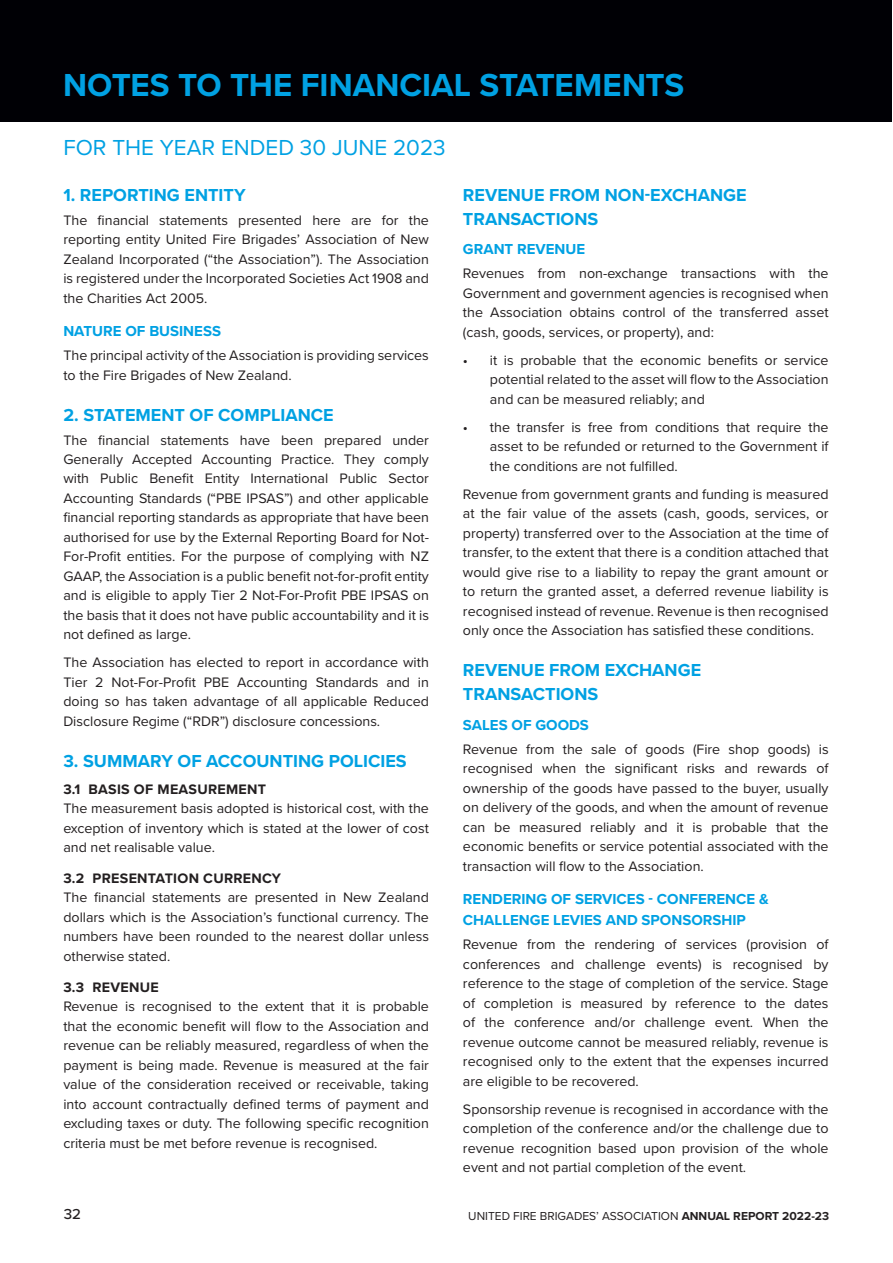
<style>
.page{position:relative;width:893px;height:1263px;background:#fff}
.page>*{position:absolute;margin:0;border:0;box-sizing:border-box;transform-origin:0 0}
.t1{font:700 33px "Proxima Nova";color:#00a1e3}
.t2{font:22.5px "Proxima Nova";color:#00a1e3}
.t3{font:700 18px/24px "Proxima Nova";color:#00a1e3}
.t4{font:700 15px/21px "Proxima Nova";color:#00a1e3}
.t5{font:500 15px "Proxima Nova";color:#231f20}
.t6{font:14.25px/19.5px "Proxima Nova";color:#231f20;text-align:justify}
.t7{font:700 14.25px "Proxima Nova";letter-spacing:.02em;color:#231f20}
.t8{font:12px "Proxima Nova";color:#231f20}
.s1{font-weight:700}
</style>
<div class="page">
<div style="left:0;top:0;width:892px;height:122px;background:#000005"></div>
<div style="left:531px;top:76px;width:361px;height:46px;background:#000005"></div>
<div style="left:538px;top:80px;width:354px;height:42px;background:#000005"></div>
<h1 class="t1" style="left:63px;top:61px;width:623px">NOTES TO THE FINANCIAL STATEMENTS</h1>
<h2 class="t2" style="left:63px;top:130px;width:384px">FOR THE YEAR ENDED 30 JUNE 2023</h2>
<p class="t3" style="left:63px;top:183px;width:184px">1. REPORTING ENTITY</p>
<p class="t6" style="left:63px;top:210px;width:367px">The financial statements presented here are for the reporting entity United Fire Brigades’ Association of New Zealand Incorporated (“the Association”). The Association is registered under the Incorporated Societies Act 1908 and the Charities Act 2005.</p>
<p class="t4" style="left:63px;top:321px;width:159px">NATURE OF BUSINESS</p>
<p class="t6" style="left:63px;top:345px;width:367px">The principal activity of the Association is providing services to the Fire Brigades of New Zealand.</p>
<p class="t3" style="left:63px;top:402px;width:272px">2. STATEMENT OF COMPLIANCE</p>
<p class="t6" style="left:63px;top:429px;width:367px">The financial statements have been prepared under Generally Accepted Accounting Practice. They comply with Public Benefit Entity International Public Sector Accounting Standards (“PBE IPSAS”) and other applicable financial reporting standards as appropriate that have been authorised for use by the External Reporting Board for Not-For-Profit entities. For the purpose of complying with NZ GAAP, the Association is a public benefit not-for-profit entity and is eligible to apply Tier 2 Not-For-Profit PBE IPSAS on the basis that it does not have public accountability and it is not defined as large.</p>
<p class="t6" style="left:63px;top:652px;width:367px">The Association has elected to report in accordance with Tier 2 Not-For-Profit PBE Accounting Standards and in doing so has taken advantage of all applicable Reduced Disclosure Regime (“RDR”) disclosure concessions.</p>
<p class="t3" style="left:63px;top:749px;width:345px">3. SUMMARY OF ACCOUNTING POLICIES</p>
<p class="t7" style="left:63px;top:778px;width:204px">3.1 BASIS OF MEASUREMENT</p>
<p class="t6" style="left:63px;top:798px;width:367px">The measurement basis adopted is historical cost, with the exception of inventory which is stated at the lower of cost and net realisable value.</p>
<p class="t7" style="left:63px;top:867px;width:219px">3.2 PRESENTATION CURRENCY</p>
<p class="t6" style="left:63px;top:887px;width:367px">The financial statements are presented in New Zealand dollars which is the Association’s functional currency. The numbers have been rounded to the nearest dollar unless otherwise stated.</p>
<p class="t7" style="left:63px;top:976px;width:97px">3.3 REVENUE</p>
<p class="t6" style="left:63px;top:996px;width:367px">Revenue is recognised to the extent that it is probable that the economic benefit will flow to the Association and revenue can be reliably measured, regardless of when the payment is being made. Revenue is measured at the fair value of the consideration received or receivable, taking into account contractually defined terms of payment and excluding taxes or duty. The following specific recognition criteria must be met before revenue is recognised.</p>
<p class="t3" style="left:463px;top:183px;width:285px">REVENUE FROM NON-EXCHANGE<br>TRANSACTIONS</p>
<p class="t4" style="left:463px;top:239px;width:124px">GRANT REVENUE</p>
<p class="t6" style="left:463px;top:263px;width:367px">Revenues from non-exchange transactions with the Government and government agencies is recognised when the Association obtains control of the transferred asset (cash, goods, services, or property), and:</p>
<p class="t6" style="left:490px;top:350px;width:340px;text-indent:-27px">• it is probable that the economic benefits or service potential related to the asset will flow to the Association and can be measured reliably; and</p>
<p class="t6" style="left:490px;top:417px;width:340px;text-indent:-27px">• the transfer is free from conditions that require the asset to be refunded or returned to the Government if the conditions are not fulfilled.</p>
<p class="t6" style="left:463px;top:484px;width:367px">Revenue from government grants and funding is measured at the fair value of the assets (cash, goods, services, or property) transferred over to the Association at the time of transfer, to the extent that there is a condition attached that would give rise to a liability to repay the grant amount or to return the granted asset, a deferred revenue liability is recognised instead of revenue. Revenue is then recognised only once the Association has satisfied these conditions.</p>
<p class="t3" style="left:463px;top:658px;width:240px">REVENUE FROM EXCHANGE<br>TRANSACTIONS</p>
<p class="t4" style="left:463px;top:714px;width:127px">SALES OF GOODS</p>
<p class="t6" style="left:463px;top:738px;width:367px">Revenue from the sale of goods (Fire shop goods) is recognised when the significant risks and rewards of ownership of the goods have passed to the buyer, usually on delivery of the goods, and when the amount of revenue can be measured reliably and it is probable that the economic benefits or service potential associated with the transaction will flow to the Association.</p>
<p class="t4" style="left:463px;top:888px;width:307px">RENDERING OF SERVICES - CONFERENCE &amp;<br>CHALLENGE LEVIES AND SPONSORSHIP</p>
<p class="t6" style="left:463px;top:934px;width:367px">Revenue from the rendering of services (provision of conferences and challenge events) is recognised by reference to the stage of completion of the service. Stage of completion is measured by reference to the dates of the conference and/or challenge event. When the revenue outcome cannot be measured reliably, revenue is recognised only to the extent that the expenses incurred are eligible to be recovered.</p>
<p class="t6" style="left:463px;top:1098px;width:367px">Sponsorship revenue is recognised in accordance with the completion of the conference and/or the challenge due to revenue recognition based upon provision of the whole event and not partial completion of the event.</p>
<p class="t5" style="left:64px;top:1203px;width:19px">32</p>
<p class="t8" style="left:468px;top:1207px;width:362px">UNITED FIRE BRIGADES’ ASSOCIATION <span class="s1">ANNUAL REPORT 2022-23</span></p>
</div>
